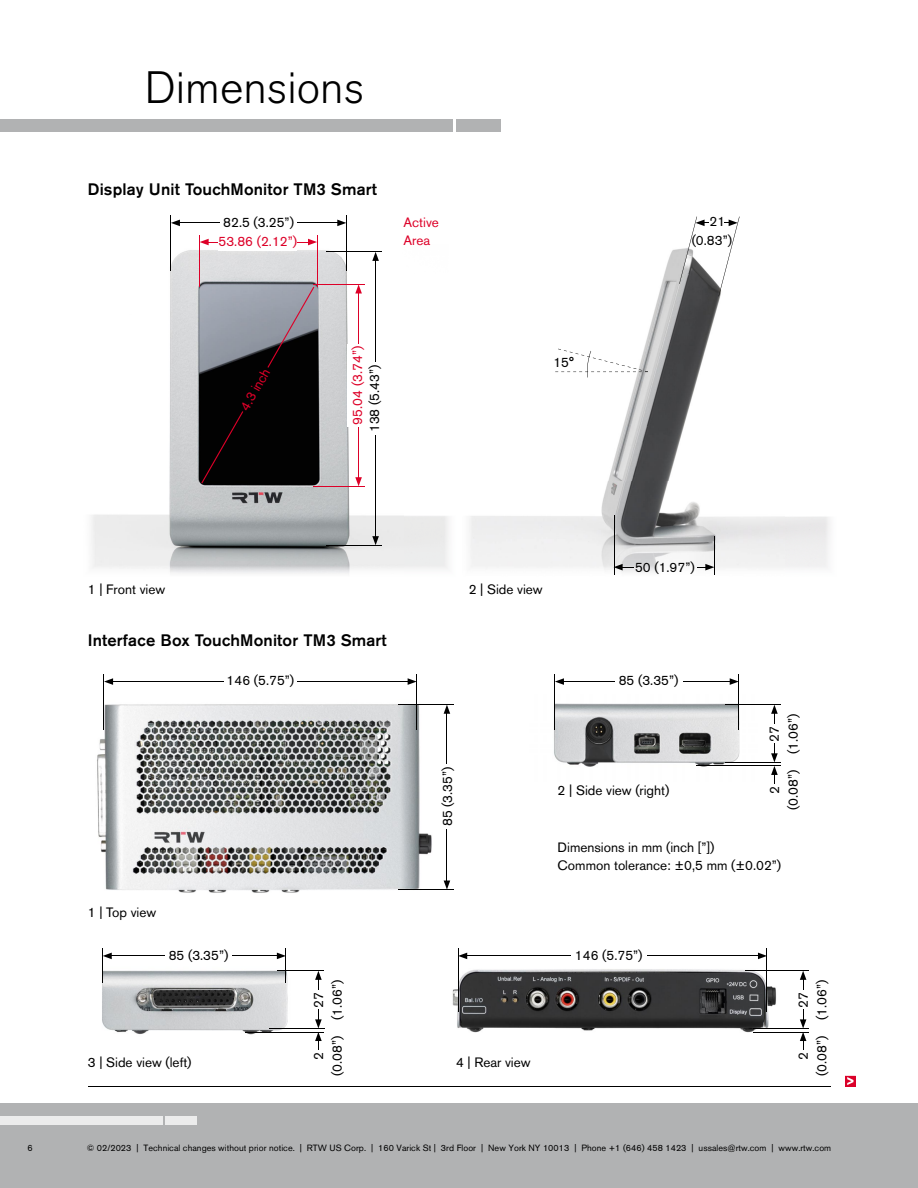
<style>
.page{position:relative;width:918px;height:1188px;background:#fff}
.page>*{position:absolute;margin:0;border:0;box-sizing:border-box;transform-origin:0 0}
.t1{font:300 45px "Akzidenz Grotesk BE";color:#000}
.t2{font:500 16.5px "Akzidenz Grotesk BE";letter-spacing:.01em;color:#000}
.t3{font:13.5px/18.8px "Akzidenz Grotesk BE";color:#000;text-align:center}
.t4{font:13.5px/18.8px "Akzidenz Grotesk BE";color:#dd0028}
.t5{font:9px "Akzidenz Grotesk BE";letter-spacing:.005em;color:#000}
</style>
<div class="page">
<div style="left:0;top:1103px;width:918px;height:85px;background:#b1b2b3"></div>
<div style="left:165px;top:1117px;width:32px;height:8px;background:#ececec"></div>
<div style="left:0;top:1117px;width:162px;height:8px;background:#ececec"></div>
<img style="left:91px;top:245px;width:358px;height:329px">
<img style="left:469px;top:249px;width:361px;height:326px">
<img style="left:452px;top:960px;width:324px;height:73px">
<img style="left:554px;top:694px;width:204px;height:73px">
<img style="left:97px;top:674px;width:371px;height:280px">
<img style="left:102px;top:958px;width:186px;height:77px">
<div style="left:457px;top:120px;width:44px;height:12px;background:#b1b2b3"></div>
<div style="left:0;top:120px;width:452px;height:12px;background:#b1b2b3"></div>
<hr style="left:170px;top:216px;width:1px;height:55px;background:#000">
<hr style="left:346px;top:216px;width:1px;height:55px;background:#000">
<hr style="left:206px;top:242px;width:104px;height:1px;background:#dd0028">
<svg style="left:200px;top:239px;width:9px;height:6px"></svg>
<svg style="left:308px;top:239px;width:9px;height:6px"></svg>
<div style="left:219px;top:231px;width:78px;height:20px;background:#fff"></div>
<hr style="left:326px;top:545px;width:55px;height:1px;background:#000">
<hr style="left:326px;top:251px;width:55px;height:1px;background:#000">
<hr style="left:375px;top:258px;width:1px;height:281px;background:#000">
<svg style="left:372px;top:536px;width:7px;height:9px"></svg>
<svg style="left:372px;top:252px;width:7px;height:9px"></svg>
<div style="left:364px;top:362px;width:20px;height:73px;background:#fff"></div>
<svg style="left:555px;top:349px;width:93px;height:28px"></svg>
<hr style="left:178px;top:223px;width:162px;height:1px;background:#000">
<svg style="left:171px;top:220px;width:9px;height:6px"></svg>
<svg style="left:337px;top:220px;width:9px;height:6px"></svg>
<div style="left:221px;top:212px;width:76px;height:19px;background:#fff"></div>
<hr style="left:317px;top:236px;width:1px;height:51px;background:#dd0028">
<hr style="left:199px;top:236px;width:1px;height:51px;background:#dd0028">
<hr style="left:314px;top:284px;width:51px;height:1px;background:#dd0028">
<hr style="left:358px;top:291px;width:1px;height:189px;background:#dd0028">
<svg style="left:355px;top:477px;width:7px;height:9px"></svg>
<svg style="left:355px;top:285px;width:7px;height:8px"></svg>
<div style="left:347px;top:344px;width:20px;height:83px;background:#fff"></div>
<hr style="left:314px;top:486px;width:51px;height:1px;background:#dd0028">
<svg style="left:267px;top:287px;width:47px;height:81px;background:#65636b"></svg>
<div style="left:201px;top:411px;width:42px;height:72px;background:#020202"></div>
<hr style="left:555px;top:674px;width:1px;height:56px;background:#000">
<hr style="left:739px;top:674px;width:1px;height:56px;background:#000">
<hr style="left:562px;top:681px;width:170px;height:1px;background:#000">
<svg style="left:555px;top:678px;width:9px;height:7px"></svg>
<svg style="left:730px;top:678px;width:9px;height:7px"></svg>
<div style="left:615px;top:670px;width:67px;height:20px;background:#fff"></div>
<hr style="left:725px;top:762px;width:55px;height:1px;background:#000">
<hr style="left:725px;top:704px;width:55px;height:1px;background:#000">
<hr style="left:774px;top:711px;width:1px;height:45px;background:#000">
<svg style="left:771px;top:705px;width:7px;height:9px"></svg>
<hr style="left:696px;top:766px;width:84px;height:1px;background:#000">
<svg style="left:771px;top:753px;width:7px;height:31px"></svg>
<hr style="left:104px;top:674px;width:1px;height:56px;background:#000">
<hr style="left:416px;top:674px;width:1px;height:56px;background:#000">
<hr style="left:111px;top:681px;width:299px;height:1px;background:#000">
<svg style="left:104px;top:678px;width:9px;height:7px"></svg>
<svg style="left:408px;top:678px;width:8px;height:7px"></svg>
<div style="left:224px;top:670px;width:73px;height:20px;background:#fff"></div>
<hr style="left:614px;top:515px;width:1px;height:59px;background:#000">
<hr style="left:714px;top:536px;width:1px;height:38px;background:#000">
<svg style="left:615px;top:564px;width:18px;height:6px"></svg>
<svg style="left:697px;top:564px;width:17px;height:6px"></svg>
<svg style="left:679px;top:217px;width:61px;height:79px"></svg>
<hr style="left:458px;top:949px;width:1px;height:63px;background:#000">
<hr style="left:767px;top:949px;width:1px;height:63px;background:#000">
<hr style="left:465px;top:956px;width:295px;height:1px;background:#000">
<svg style="left:459px;top:953px;width:8px;height:6px"></svg>
<svg style="left:758px;top:953px;width:9px;height:6px"></svg>
<div style="left:571px;top:945px;width:75px;height:20px;background:#fff"></div>
<hr style="left:754px;top:1028px;width:55px;height:1px;background:#000">
<hr style="left:745px;top:970px;width:64px;height:1px;background:#000">
<hr style="left:803px;top:977px;width:1px;height:45px;background:#000">
<svg style="left:800px;top:971px;width:6px;height:9px"></svg>
<hr style="left:754px;top:1032px;width:55px;height:1px;background:#000">
<svg style="left:800px;top:1019px;width:6px;height:31px"></svg>
<hr style="left:102px;top:949px;width:1px;height:34px;background:#000">
<hr style="left:286px;top:949px;width:1px;height:34px;background:#000">
<hr style="left:109px;top:956px;width:170px;height:1px;background:#000">
<svg style="left:103px;top:953px;width:9px;height:6px"></svg>
<svg style="left:277px;top:953px;width:9px;height:6px"></svg>
<div style="left:165px;top:945px;width:67px;height:20px;background:#fff"></div>
<hr style="left:269px;top:1028px;width:55px;height:1px;background:#000">
<hr style="left:277px;top:970px;width:47px;height:1px;background:#000">
<hr style="left:318px;top:977px;width:1px;height:45px;background:#000">
<svg style="left:315px;top:971px;width:7px;height:9px"></svg>
<hr style="left:245px;top:1032px;width:79px;height:1px;background:#000">
<svg style="left:315px;top:1019px;width:7px;height:31px"></svg>
<hr style="left:399px;top:704px;width:55px;height:1px;background:#000">
<hr style="left:399px;top:889px;width:55px;height:1px;background:#000">
<hr style="left:447px;top:711px;width:1px;height:172px;background:#000">
<svg style="left:444px;top:705px;width:6px;height:9px"></svg>
<svg style="left:444px;top:881px;width:6px;height:8px"></svg>
<div style="left:437px;top:764px;width:21px;height:65px;background:#fff"></div>
<hr style="left:88px;top:1086px;width:743px;height:1px;background:#000">
<div style="left:313px;top:990px;width:12px;height:19px;background:#fff"></div>
<div style="left:797px;top:990px;width:12px;height:19px;background:#fff"></div>
<div style="left:769px;top:724px;width:12px;height:19px;background:#fff"></div>
<div style="left:709px;top:212px;width:15px;height:19px;background:#fff"></div>
<svg style="left:845px;top:1076px;width:11px;height:10px"></svg>
<h1 class="t1" style="left:145px;top:71px;width:221px">Dimensions</h1>
<p class="t2" style="left:88px;top:183px;width:291px">Display Unit TouchMonitor TM3 Smart</p>
<p class="t3" style="left:223px;top:214px;width:72px">82.5 (3.25”)</p>
<p class="t4" style="left:404px;top:214px;width:37px">Active<br>Area</p>
<p class="t4" style="left:219px;top:233px;width:80px">53.86 (2.12”)</p>
<p class="t4" style="left:237px;top:405px;width:48px;rotate:-60deg">4.3 inch</p>
<p class="t4" style="left:350px;top:425px;width:80px;rotate:-90deg">95.04 (3.74”)</p>
<p class="t3" style="left:367px;top:432px;width:69px;rotate:-90deg">138 (5.43”)</p>
<p class="t3" style="left:553px;top:354px;width:22px">15°</p>
<p class="t3" style="left:692px;top:213px;width:42px;text-align:left;text-indent:18px">21 (0.83”)</p>
<p class="t3" style="left:88px;top:581px;width:79px">1 | Front view</p>
<p class="t3" style="left:469px;top:581px;width:76px">2 | Side view</p>
<p class="t2" style="left:88px;top:634px;width:300px">Interface Box TouchMonitor TM3 Smart</p>
<p class="t3" style="left:227px;top:673px;width:69px">146 (5.75”)</p>
<p class="t3" style="left:88px;top:905px;width:70px">1 | Top view</p>
<p class="t3" style="left:440px;top:826px;width:61px;rotate:-90deg">85 (3.35”)</p>
<p class="t3" style="left:635px;top:559px;width:61px">50 (1.97”)</p>
<p class="t3" style="left:619px;top:673px;width:61px">85 (3.35”)</p>
<p class="t3" style="left:558px;top:782px;width:113px">2 | Side view (right)</p>
<p class="t3" style="left:766px;top:754px;width:42px;rotate:-90deg">27 (1.06”)</p>
<p class="t3" style="left:767px;top:810px;width:42px;rotate:-90deg">2 (0.08”)</p>
<p class="t3" style="left:558px;top:839px;width:225px;text-align:left">Dimensions in mm (inch [”])<br>Common tolerance: ±0,5 mm (±0.02”)</p>
<p class="t3" style="left:169px;top:947px;width:61px">85 (3.35”)</p>
<p class="t3" style="left:575px;top:947px;width:69px">146 (5.75”)</p>
<p class="t3" style="left:88px;top:1054px;width:105px">3 | Side view (left)</p>
<p class="t3" style="left:310px;top:1020px;width:42px;rotate:-90deg">27 (1.06”)</p>
<p class="t3" style="left:311px;top:1076px;width:42px;rotate:-90deg">2 (0.08”)</p>
<p class="t3" style="left:456px;top:1054px;width:76px">4 | Rear view</p>
<p class="t3" style="left:795px;top:1020px;width:42px;rotate:-90deg">27 (1.06”)</p>
<p class="t3" style="left:795px;top:1076px;width:42px;rotate:-90deg">2 (0.08”)</p>
<p class="t5" style="left:28px;top:1144px;width:7px">6</p>
<p class="t5" style="left:87px;top:1144px;width:746px">© 02/2023 | Technical changes without prior notice. | RTW US Corp. | 160 Varick St | 3rd Floor | New York NY 10013 | Phone +1 (646) 458 1423 | ussales@rtw.com | www.rtw.com</p>
</div>
